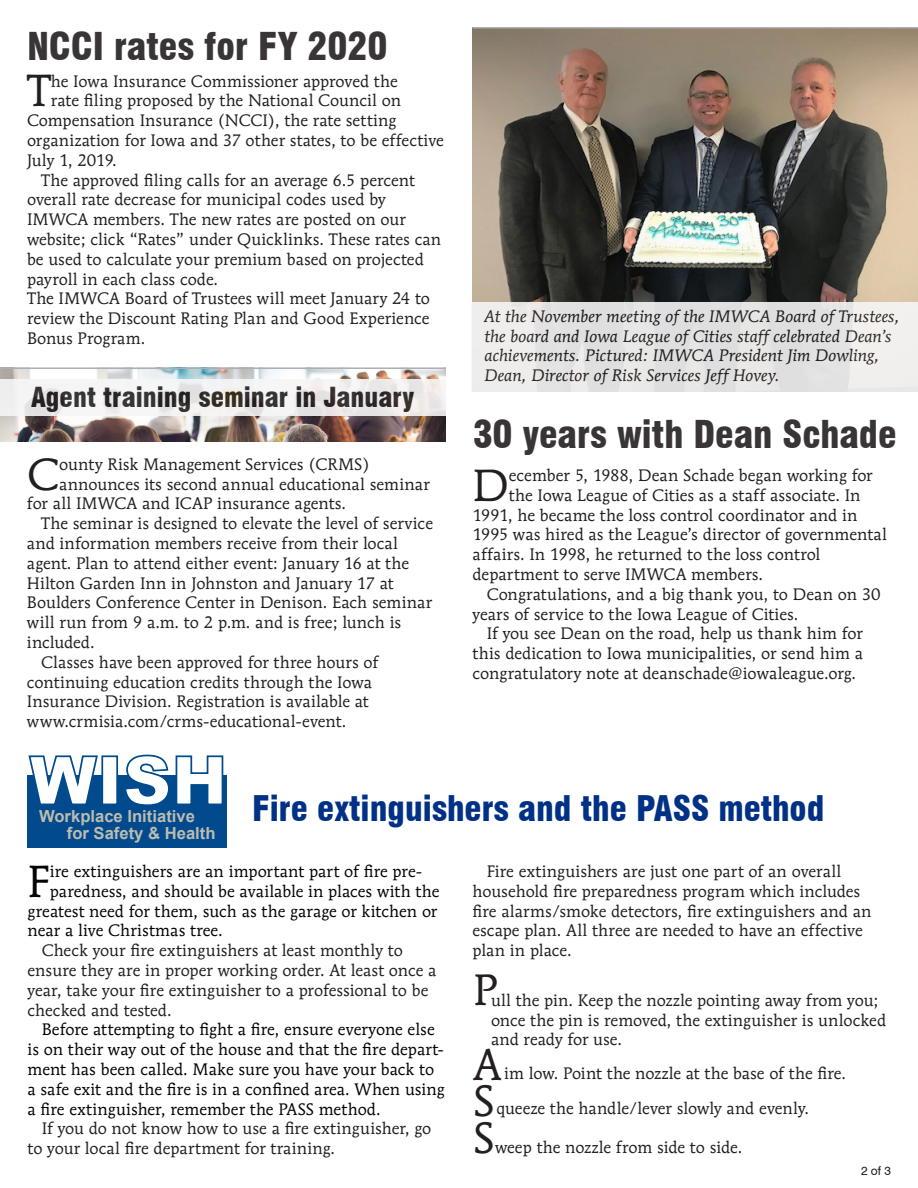
<style>
.page{position:relative;width:918px;height:1188px;background:#fff}
.page>*{position:absolute;margin:0;border:0;box-sizing:border-box;transform-origin:0 0}
.t1{font:900 67.2px "Arial";color:#fff}
.t2{font:44.7px "Mendoza Roman";color:#231f20}
.t3{font:44.7px "Mendoza Roman";color:#040503}
.t4{font:43.5px "Mendoza Roman";color:#231f20}
.t5{font:900 condensed 37.5px "Swiss 721 BT";color:#231f20}
.t6{font:900 condensed 34.5px "Swiss 721 BT";color:#003186}
.t7{font:900 condensed 27px "Swiss 721 BT";color:#231f20}
.t8{font:700 16.65px "Arial";color:#bcbcb0}
.t9{font:16.5px/19.8px "Mendoza Roman";letter-spacing:.005em;color:#231f20}
.t10{font:16.5px/19.8px "Mendoza Roman";letter-spacing:.005em;color:#040503}
.t11{font:italic 16.5px/19.8px "Mendoza Roman";color:#231f20}
.t12{font:12px "Swiss 721 BT";color:#231f20}
</style>
<div class="page">
<img style="left:0;top:367px;width:446px;height:75px">
<svg style="left:0;top:379px;width:446px;height:37px;fill:#f3f1f1"></svg>
<hr style="left:0;top:368px;width:446px;height:1px;background:#aeafb3">
<img style="left:472px;top:29px;width:446px;height:273px">
<hr style="left:472px;top:27px;width:446px;height:2px;background:#aeafb3">
<div style="left:471px;top:302px;width:447px;height:90px;background:linear-gradient(to right,#e5e5e5,#e7e6e6)"></div>
<div style="left:27px;top:775px;width:200px;height:73px;background:#004a8d"></div>
<svg style="left:28px;top:755px;width:70px;height:20px"></svg>
<div style="left:101px;top:755px;width:17px;height:50px;border:2px solid #004a8d"></div>
<svg style="left:126px;top:755px;width:98px;height:20px"></svg>
<h3 class="t5" style="left:27px;top:23px;width:362px">NCCI rates for FY 2020</h3>
<p class="t2" style="left:27px;top:63px;width:25px">T</p>
<p class="t9" style="left:51px;top:71px;width:348px">he Iowa Insurance Commissioner approved the</p>
<p class="t9" style="left:51px;top:91px;width:352px">rate filing proposed by the National Council on</p>
<p class="t9" style="left:27px;top:110px;width:371px">Compensation Insurance (NCCI), the rate setting</p>
<p class="t9" style="left:27px;top:130px;width:418px">organization for Iowa and 37 other states, to be effective</p>
<p class="t9" style="left:27px;top:150px;width:91px">July 1, 2019.</p>
<p class="t9" style="left:27px;top:170px;width:416px;text-indent:14px">The approved filing calls for an average 6.5 percent overall rate decrease for municipal codes used by IMWCA members. The new rates are posted on our website; click “Rates” under Quicklinks. These rates can be used to calculate your premium based on projected payroll in each class code.</p>
<p class="t9" style="left:27px;top:289px;width:405px;text-align:justify">The IMWCA Board of Trustees will meet January 24 to review the Discount Rating Plan and Good Experience Bonus Program.</p>
<h3 class="t7" style="left:31px;top:381px;width:385px">Agent training seminar in January</h3>
<p class="t2" style="left:27px;top:447px;width:34px">C</p>
<p class="t9" style="left:59px;top:454px;width:312px">ounty Risk Management Services (CRMS)</p>
<p class="t9" style="left:59px;top:474px;width:372px">announces its second annual educational seminar</p>
<p class="t9" style="left:27px;top:494px;width:320px">for all IMWCA and ICAP insurance agents.</p>
<p class="t9" style="left:27px;top:513px;width:407px;text-indent:14px">The seminar is designed to elevate the level of service and information members receive from their local agent. Plan to attend either event: January 16 at the Hilton Garden Inn in Johnston and January 17 at Boulders Conference Center in Denison. Each seminar will run from 9 a.m. to 2 p.m. and is free; lunch is included.</p>
<p class="t9" style="left:27px;top:652px;width:353px;text-indent:14px">Classes have been approved for three hours of continuing education credits through the Iowa Insurance Division. Registration is available at www.crmisia.com/crms-educational-event.</p>
<p class="t11" style="left:484px;top:306px;width:417px">At the November meeting of the IMWCA Board of Trustees, the board and Iowa League of Cities staff celebrated Dean’s achievements. Pictured: IMWCA President Jim Dowling, Dean, Director of Risk Services Jeff Hovey.</p>
<h3 class="t5" style="left:472px;top:412px;width:426px">30 years with Dean Schade</h3>
<p class="t2" style="left:472px;top:458px;width:38px">D</p>
<p class="t9" style="left:509px;top:465px;width:365px">ecember 5, 1988, Dean Schade began working for</p>
<p class="t9" style="left:509px;top:485px;width:353px">the Iowa League of Cities as a staff associate. In</p>
<p class="t9" style="left:473px;top:505px;width:386px">1991, he became the loss control coordinator and in</p>
<p class="t9" style="left:473px;top:525px;width:416px">1995 was hired as the League’s director of governmental</p>
<p class="t9" style="left:473px;top:545px;width:350px">affairs. In 1998, he returned to the loss control</p>
<p class="t9" style="left:473px;top:564px;width:292px">department to serve IMWCA members.</p>
<p class="t9" style="left:473px;top:584px;width:410px;text-indent:14px">Congratulations, and a big thank you, to Dean on 30 years of service to the Iowa League of Cities.</p>
<p class="t9" style="left:473px;top:624px;width:392px;text-align:justify;text-indent:14px">If you see Dean on the road, help us thank him for this dedication to Iowa municipalities, or send him a congratulatory note at deanschade@iowaleague.org.</p>
<p class="t1" style="left:30px;top:732px;width:199px">WISH</p>
<p class="t8" style="left:39px;top:805px;width:157px">Workplace Initiative</p>
<p class="t8" style="left:67px;top:822px;width:150px">for Safety &amp; Health</p>
<p class="t6" style="left:252px;top:788px;width:574px">Fire extinguishers and the PASS method</p>
<p class="t3" style="left:28px;top:854px;width:24px">F</p>
<p class="t10" style="left:50px;top:861px;width:374px">ire extinguishers are an important part of fire pre-</p>
<p class="t10" style="left:50px;top:881px;width:391px">paredness, and should be available in places with the</p>
<p class="t10" style="left:28px;top:901px;width:411px">greatest need for them, such as the garage or kitchen or</p>
<p class="t10" style="left:28px;top:921px;width:197px">near a live Christmas tree.</p>
<p class="t9" style="left:28px;top:941px;width:410px;text-indent:14px">Check your fire extinguishers at least monthly to ensure they are in proper working order. At least once a year, take your fire extinguisher to a professional to be checked and tested.</p>
<p class="t10" style="left:28px;top:1020px;width:419px;text-indent:14px">Before attempting to fight a fire, ensure everyone else is on their way out of the house and that the fire depart&shy;ment has been called. Make sure you have your back to a safe exit and the fire is in a confined area. When using a fire extinguisher, remember the PASS method.</p>
<p class="t9" style="left:28px;top:1119px;width:405px;text-indent:14px">If you do not know how to use a fire extinguisher, go to your local fire department for training.</p>
<p class="t9" style="left:472px;top:861px;width:401px;text-indent:14px">Fire extinguishers are just one part of an overall household fire preparedness program which includes fire alarms/smoke detectors, fire extinguishers and an escape plan. All three are needed to have an effective plan in place.</p>
<p class="t9" style="left:491px;top:990px;width:397px">ull the pin. Keep the nozzle pointing away from you; once the pin is removed, the extinguisher is unlocked and ready for use.</p>
<p class="t4" style="left:473px;top:963px;width:26px">P</p>
<p class="t4" style="left:473px;top:1038px;width:30px">A</p>
<p class="t9" style="left:504px;top:1063px;width:344px">im low. Point the nozzle at the base of the fire.</p>
<p class="t4" style="left:473px;top:1074px;width:23px">S</p>
<p class="t4" style="left:473px;top:1112px;width:23px">S</p>
<p class="t9" style="left:496px;top:1098px;width:314px">queeze the handle/lever slowly and evenly.</p>
<p class="t9" style="left:495px;top:1137px;width:249px">weep the nozzle from side to side.</p>
<p class="t12" style="left:861px;top:1163px;width:31px">2 of 3</p>
</div>
